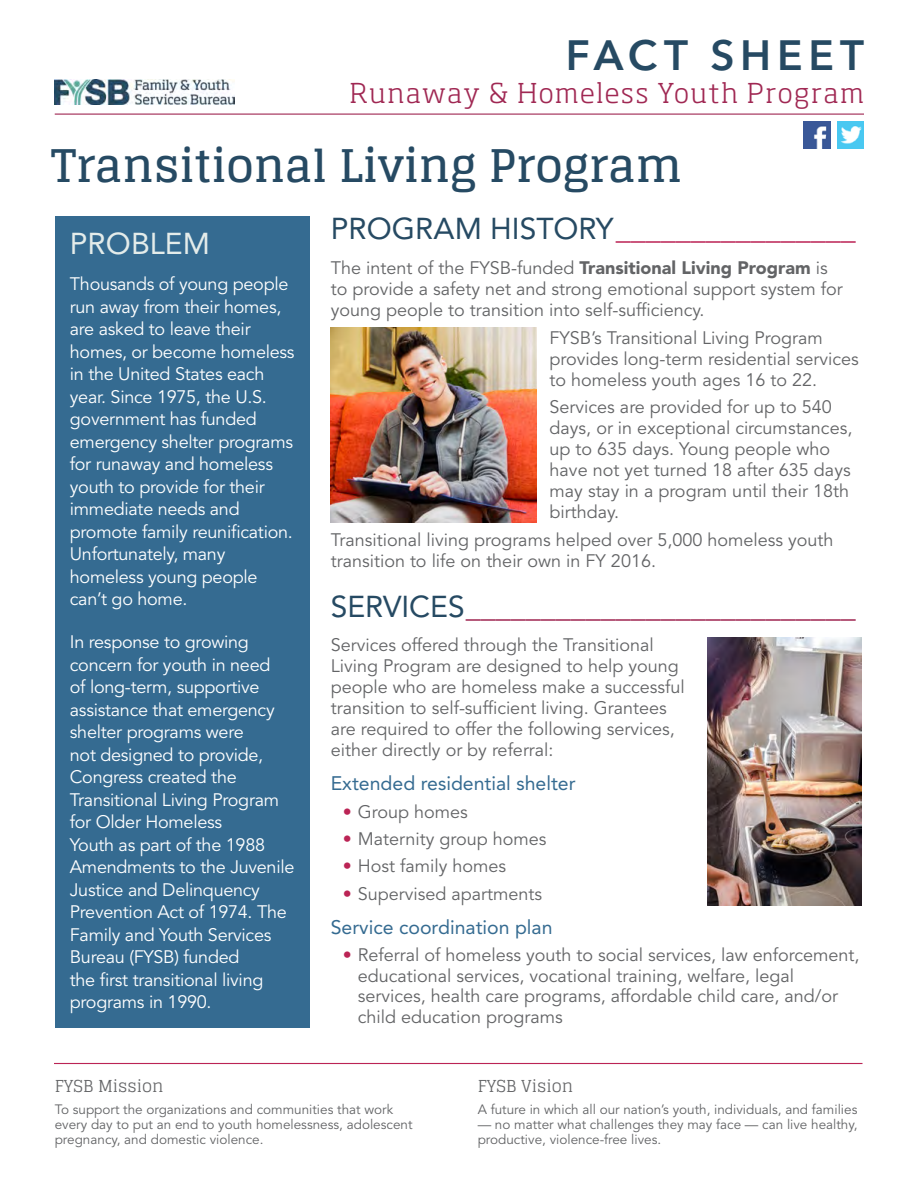
<style>
.page{position:relative;width:918px;height:1188px;background:#fff}
.page>*{position:absolute;margin:0;border:0;box-sizing:border-box;transform-origin:0 0}
.t1{font:700 45px "Glegoo";color:#264a63}
.t2{font:600 42px "Avenir Next LT Pro";letter-spacing:.14em;color:#264a63}
.Subheadings-dk{font:30px "Avenir LT Std";color:#a02853}
.Subheadings-dk-2{font:30px "Avenir LT Std";color:#bb2455}
.Subheadings-dk-3{font:30px "Avenir LT Std";color:#e4ecea}
.t3{font:300 27px "Soho Std";letter-spacing:.06em;color:#a02853}
.Sub-subheadings{font:19.5px "Avenir LT Std";color:#356b91}
.Body_copy{font:18px/21px "Avenir LT Std";color:#636466}
.Body_copy-2{font:18px/22.5px "Avenir LT Std";letter-spacing:-.015em;color:#fff}
.t4{font:16.5px "Glegoo";color:#636466}
.t5{font:13.5px/15px "Avenir LT Std";color:#636466}
.s1{color:#264a63}
.s2{font-weight:900}
.s3{font-family:"Avenir Next LT Pro";color:#bb2455}
</style>
<div class="page">
<div style="left:55px;top:217px;width:255px;height:811px;background:#356b91"></div>
<hr style="left:54px;top:1063px;width:808px;height:1px;background:#bb2455">
<hr style="left:55px;top:114px;width:809px;height:1px;background:#a02853">
<img style="left:55px;top:79px;width:179px;height:25px">
<img style="left:803px;top:122px;width:27px;height:27px">
<img style="left:837px;top:122px;width:27px;height:27px">
<img style="left:331px;top:328px;width:205px;height:195px">
<img style="left:707px;top:638px;width:154px;height:267px">
<p class="t2" style="left:566px;top:30px;width:300px">FACT SHEET</p>
<p class="t3" style="left:350px;top:76px;width:516px">Runaway &amp; Homeless Youth Program</p>
<h1 class="t1" style="left:51px;top:140px;width:633px">Transitional Living Program</h1>
<p class="Subheadings-dk-3" style="left:70px;top:227px;width:142px">PROBLEM</p>
<p class="Body_copy-2" style="left:70px;top:273px;width:226px">Thousands of young people run away from their homes, are asked to leave their homes, or become homeless in the United States each year. Since 1975, the U.S. government has funded emergency shelter programs for runaway and homeless youth to provide for their immediate needs and promote family reunification.<br>Unfortunately, many homeless young people can’t go home.</p>
<p class="Body_copy-2" style="left:70px;top:631px;width:226px">In response to growing concern for youth in need<br>of long-term, supportive assistance that emergency shelter programs were<br>not designed to provide,<br>Congress created the<br>Transitional Living Program for Older Homeless<br>Youth as part of the 1988<br>Amendments to the Juvenile<br>Justice and Delinquency<br>Prevention Act of 1974. The<br>Family and Youth Services<br>Bureau (FYSB) funded<br>the first transitional living programs in 1990.</p>
<p class="Subheadings-dk-2" style="left:331px;top:211px;width:526px"><span class="s1">PROGRAM HISTORY</span>________________</p>
<p class="Body_copy" style="left:331px;top:258px;width:513px">The intent of the FYSB-funded <span class="s2">Transitional Living Program</span> is to provide a safety net and strong emotional support system for young people to transition into self-sufficiency.</p>
<p class="Body_copy" style="left:550px;top:327px;width:275px">FYSB’s Transitional Living Program</p>
<p class="Body_copy" style="left:550px;top:348px;width:311px">provides long-term residential services to homeless youth ages 16 to 22.</p>
<p class="Body_copy" style="left:550px;top:397px;width:304px">Services are provided for up to 540 days, or in exceptional circumstances, up to 635 days. Young people who have not yet turned 18 after 635 days may stay in a program until their 18th birthday.</p>
<p class="Body_copy" style="left:331px;top:530px;width:504px">Transitional living programs helped over 5,000 homeless youth transition to life on their own in FY 2016.</p>
<p class="Subheadings-dk" style="left:331px;top:589px;width:526px"><span class="s1">SERVICES</span>__________________________</p>
<p class="Body_copy" style="left:331px;top:635px;width:356px">Services offered through the Transitional Living Program are designed to help young people who are homeless make a successful transition to self-sufficient living. Grantees are required to offer the following services, either directly or by referral:</p>
<p class="Sub-subheadings" style="left:331px;top:772px;width:246px">Extended residential shelter</p>
<p class="Body_copy" style="left:343px;top:801px;width:127px"><span class="s3">•</span> Group homes</p>
<p class="Body_copy" style="left:343px;top:829px;width:205px"><span class="s3">•</span> Maternity group homes</p>
<p class="Body_copy" style="left:343px;top:856px;width:165px"><span class="s3">•</span> Host family homes</p>
<p class="Body_copy" style="left:343px;top:883px;width:201px"><span class="s3">•</span> Supervised apartments</p>
<p class="Sub-subheadings" style="left:331px;top:916px;width:223px">Service coordination plan</p>
<p class="Body_copy" style="left:358px;top:945px;width:503px;text-indent:-15px"><span class="s3">•</span> Referral of homeless youth to social services, law enforcement, educational services, vocational training, welfare, legal services, health care programs, affordable child care, and/or child education programs</p>
<p class="t4" style="left:55px;top:1077px;width:110px">FYSB Mission</p>
<p class="t5" style="left:55px;top:1102px;width:359px">To support the organizations and communities that work every day to put an end to youth homelessness, adolescent pregnancy, and domestic violence.</p>
<p class="t4" style="left:478px;top:1077px;width:97px">FYSB Vision</p>
<p class="t5" style="left:478px;top:1102px;width:381px">A future in which all our nation’s youth, individuals, and families</p>
<p class="t5" style="left:478px;top:1117px;width:381px">— no matter what challenges they may face — can live healthy, productive, violence-free lives.</p>
</div>
